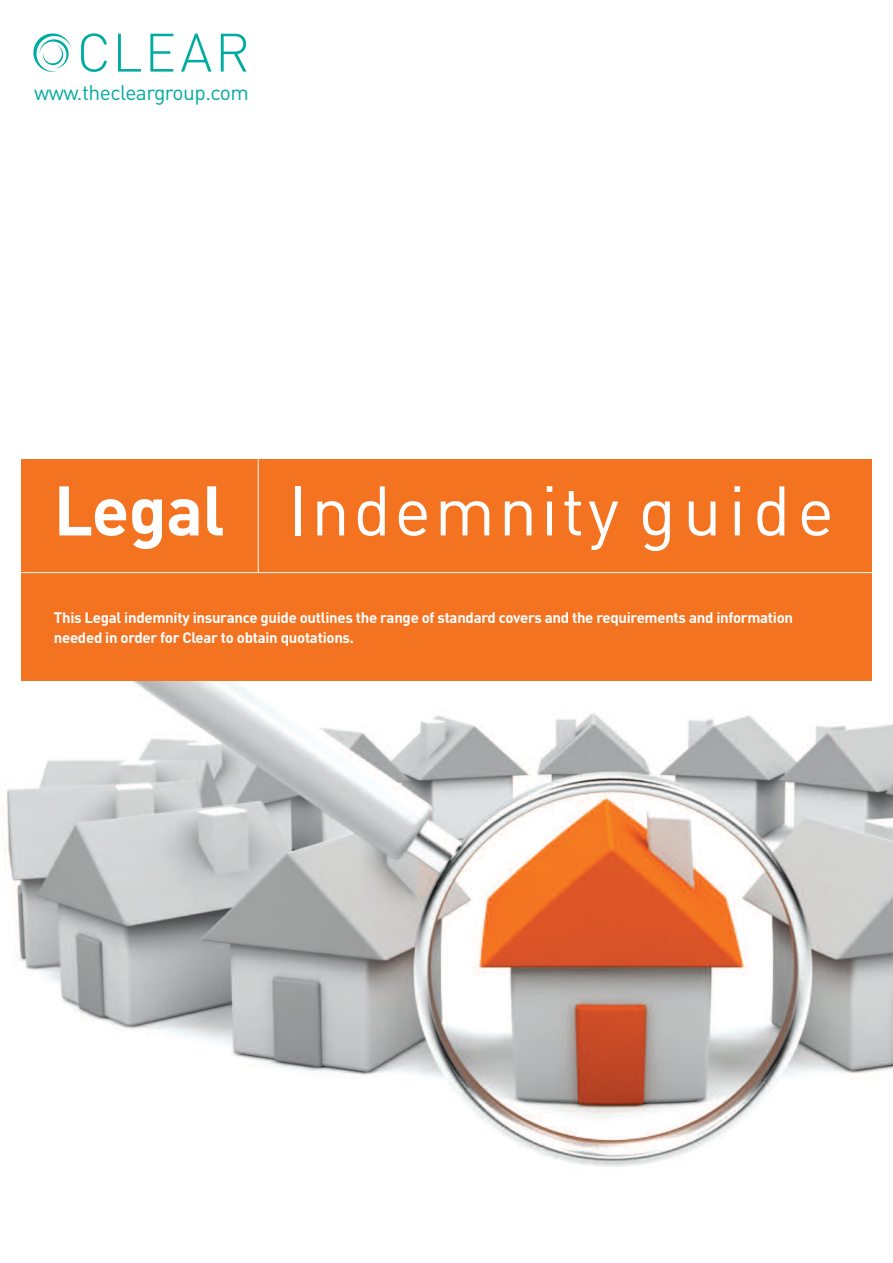
<style>
.page{position:relative;width:893px;height:1263px;background:#fff}
.page>*{position:absolute;margin:0;border:0;box-sizing:border-box;transform-origin:0 0}
.t1{font:69px "DIN";letter-spacing:.05em;color:#fff}
.t2{font:21px "DIN";letter-spacing:-.025em;color:#00aca2}
.t3{font:700 15px/19.5px "DIN";letter-spacing:-.02em;color:#fff}
.s1{font-weight:700}
</style>
<div class="page">
<img style="left:4px;top:33px;width:889px;height:1134px">
<div style="left:21px;top:459px;width:851px;height:221px;background:#f47321"></div>
<hr style="left:0;top:572px;width:893px;height:1px;background:#fff">
<hr style="left:258px;top:459px;width:1px;height:114px;background:#fff">
<svg style="left:81px;top:33px;width:26px;height:39px"></svg>
<svg style="left:118px;top:34px;width:23px;height:38px"></svg>
<svg style="left:150px;top:34px;width:23px;height:38px"></svg>
<svg style="left:181px;top:34px;width:30px;height:38px"></svg>
<svg style="left:221px;top:34px;width:26px;height:38px"></svg>
<svg style="left:33px;top:33px;width:38px;height:39px"></svg>
<h2 class="t2" style="left:34px;top:80px;width:216px">www.thecleargroup.com</h2>
<h1 class="t1" style="left:54px;top:470px;width:782px"><span class="s1">Legal</span> Indemnity guide</h1>
<p class="t3" style="left:54px;top:608px;width:741px">This Legal indemnity insurance guide outlines the range of standard covers and the requirements and information needed in order for Clear to obtain quotations.</p>
</div>
